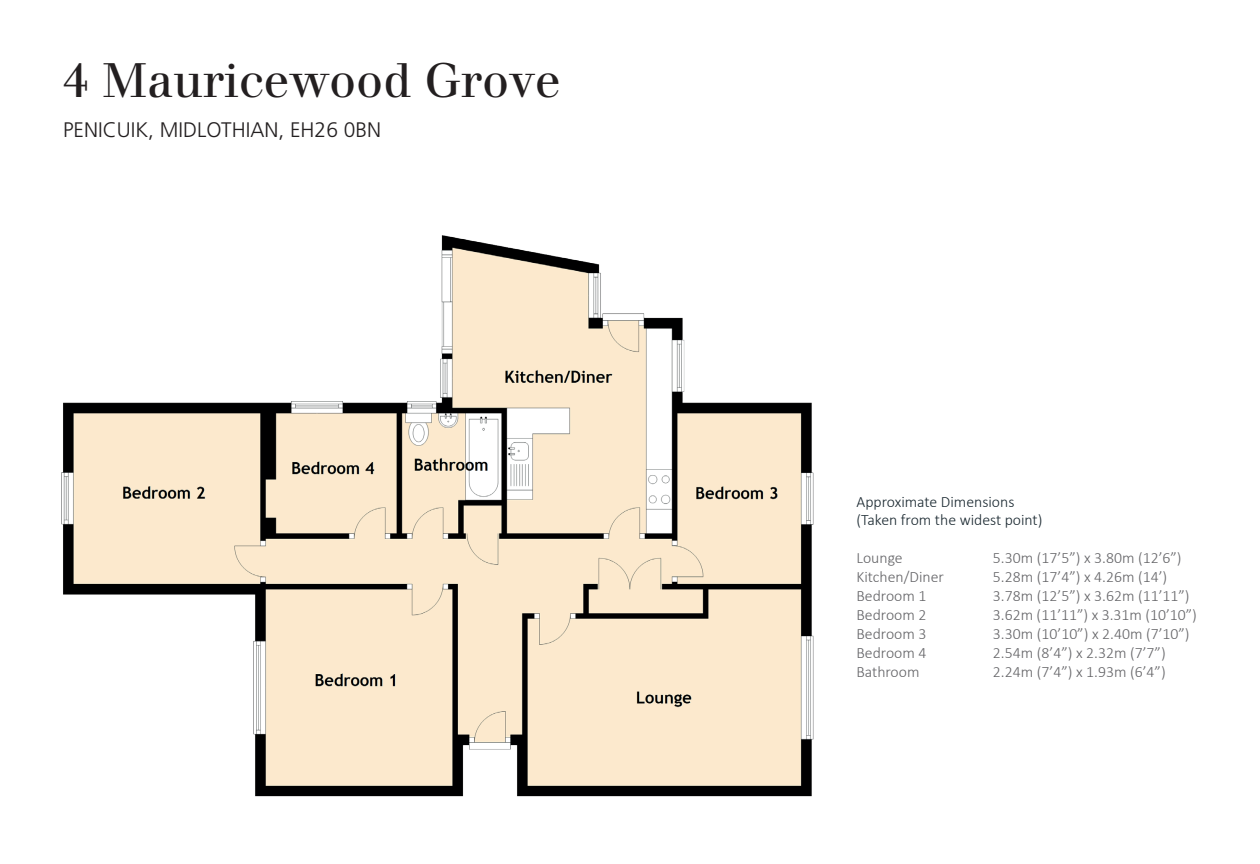
<style>
.page{position:relative;width:1260px;height:864px;background:#fff}
.page>*{position:absolute;margin:0;border:0;box-sizing:border-box;transform-origin:0 0}
.t1{font:47.25px "Justus";color:#231f20}
.t2{font:300 21px "Frutiger";color:#231f20}
.t3{font:300 15.75px "Calibri";color:#636366}
.t4{font:300 15.75px/18.9px "Calibri";color:#19272f}
</style>
<div class="page">
<img style="left:61px;top:235px;width:753px;height:562px">
<h1 class="t1" style="left:63px;top:52px;width:500px">4 Mauricewood Grove</h1>
<h2 class="t2" style="left:63px;top:118px;width:320px">PENICUIK, MIDLOTHIAN, EH26 0BN</h2>
<p class="t4" style="left:856px;top:491px;width:188px">Approximate Dimensions (Taken from the widest point)</p>
<p class="t3" style="left:856px;top:548px;width:48px">Lounge</p>
<p class="t3" style="left:993px;top:548px;width:190px">5.30m (17’5”) x 3.80m (12’6”)</p>
<p class="t3" style="left:856px;top:567px;width:89px">Kitchen/Diner</p>
<p class="t3" style="left:993px;top:567px;width:176px">5.28m (17’4”) x 4.26m (14’)</p>
<p class="t3" style="left:856px;top:586px;width:71px">Bedroom 1</p>
<p class="t3" style="left:993px;top:586px;width:198px">3.78m (12’5”) x 3.62m (11’11”)</p>
<p class="t3" style="left:856px;top:604px;width:71px">Bedroom 2</p>
<p class="t3" style="left:993px;top:604px;width:206px">3.62m (11’11”) x 3.31m (10’10”)</p>
<p class="t3" style="left:856px;top:623px;width:71px">Bedroom 3</p>
<p class="t3" style="left:993px;top:623px;width:198px">3.30m (10’10”) x 2.40m (7’10”)</p>
<p class="t3" style="left:856px;top:642px;width:71px">Bedroom 4</p>
<p class="t3" style="left:993px;top:642px;width:174px">2.54m (8’4”) x 2.32m (7’7”)</p>
<p class="t3" style="left:856px;top:661px;width:65px">Bathroom</p>
<p class="t3" style="left:993px;top:661px;width:174px">2.24m (7’4”) x 1.93m (6’4”)</p>
</div>
